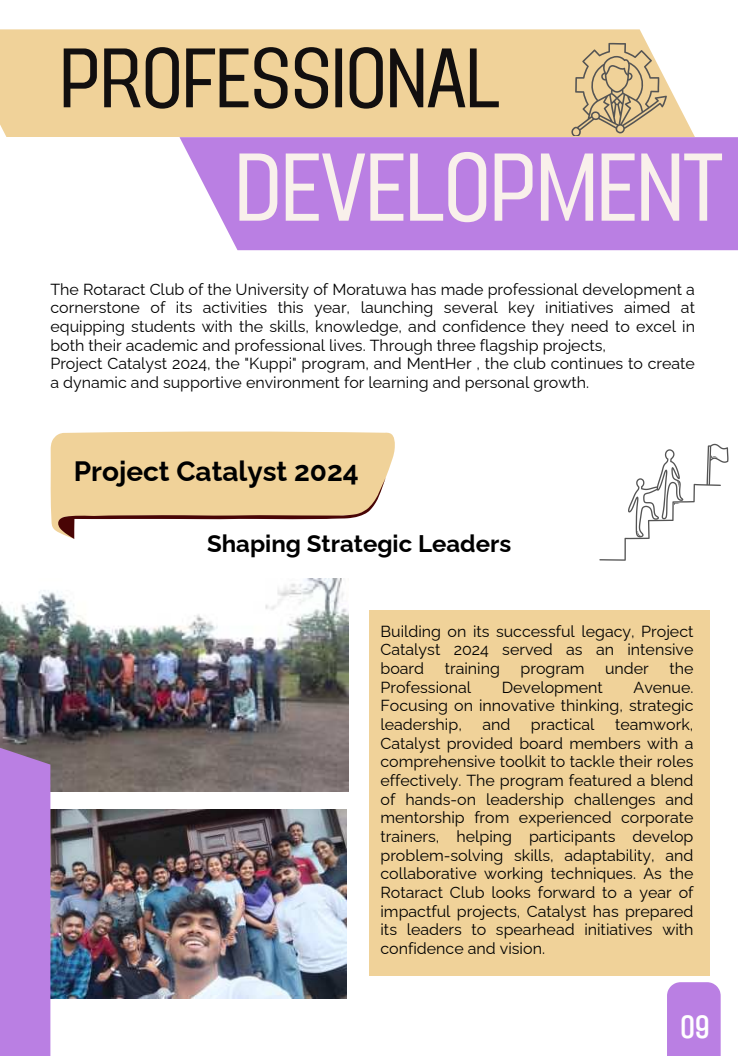
<style>
.page{position:relative;width:738px;height:1056px;background:#fff}
.page>*{position:absolute;margin:0;border:0;box-sizing:border-box;transform-origin:0 0}
.t1{font:96px "Adirek Sans 400";color:#f9f0eb}
.t2{font:84px "Adirek Sans 400";color:#120f0f}
.t3{font:32px "Adirek Sans 500";color:#fff}
.t4{font:700 28px "Raleway";color:#000}
.t5{font:700 24px "Raleway";color:#000}
.t6{font:16px/18.8px "Raleway";color:#000;text-align:justify}
</style>
<div class="page">
<div style="left:0;top:29px;width:695px;height:108px;background:#f0d299"></div>
<img style="left:0;top:578px;width:348px;height:213px">
<img style="left:50px;top:810px;width:296px;height:189px">
<div style="left:369px;top:611px;width:340px;height:365px;background:#f0d299"></div>
<div style="left:667px;top:982px;width:54px;height:74px;background:#ba7fe3"></div>
<div style="left:179px;top:137px;width:559px;height:113px;background:#ba7fe3"></div>
<svg style="left:50px;top:431px;width:345px;height:101px;background:#f0d49f"></svg>
<svg style="left:58px;top:478px;width:328px;height:61px"></svg>
<div style="left:0;top:709px;width:50px;height:347px;background:#ba7fe3"></div>
<svg style="left:599px;top:444px;width:129px;height:117px"></svg>
<svg style="left:571px;top:43px;width:96px;height:93px;background:#d5be91"></svg>
<h2 class="t2" style="left:60px;top:29px;width:441px">PROFESSIONAL</h2>
<h1 class="t1" style="left:235px;top:131px;width:489px">DEVELOPMENT</h1>
<p class="t6" style="left:50px;top:278px;width:646px;text-align:left">The Rotaract Club of the University of Moratuwa has made professional development a cornerstone of its activities this year, launching several key initiatives aimed at equipping students with the skills, knowledge, and confidence they need to excel in both their academic and professional lives. Through three flagship projects,<br>Project Catalyst 2024, the "Kuppi" program, and MentHer , the club continues to create a dynamic and supportive environment for learning and personal growth.</p>
<h3 class="t4" style="left:74px;top:448px;width:287px">Project Catalyst 2024</h3>
<h3 class="t5" style="left:207px;top:525px;width:306px">Shaping Strategic Leaders</h3>
<p class="t6" style="left:381px;top:620px;width:315px">Building on its successful legacy, Project Catalyst 2024 served as an intensive board</p>
<p class="t6" style="left:445px;top:657px;width:57px">training</p>
<p class="t6" style="left:521px;top:657px;width:65px">program</p>
<p class="t6" style="left:605px;top:657px;width:45px">under</p>
<p class="t6" style="left:669px;top:657px;width:26px">the</p>
<p class="t6" style="left:381px;top:676px;width:92px">Professional</p>
<p class="t6" style="left:502px;top:676px;width:103px">Development</p>
<p class="t6" style="left:381px;top:676px;width:315px;text-indent:253px">Avenue.<br>Focusing on innovative thinking, strategic leadership,</p>
<p class="t6" style="left:381px;top:713px;width:315px;text-indent:235px">teamwork, Catalyst provided board members with a comprehensive toolkit to tackle their roles effectively. The program featured a blend of hands-on leadership challenges and mentorship from experienced corporate trainers, helping participants develop problem-solving skills, adaptability, and collaborative working techniques. As the Rotaract Club looks forward to a year of impactful projects, Catalyst has prepared its leaders to spearhead initiatives with confidence and vision.</p>
<p class="t6" style="left:482px;top:713px;width:30px">and</p>
<p class="t6" style="left:531px;top:713px;width:65px">practical</p>
<h3 class="t3" style="left:681px;top:1009px;width:30px">09</h3>
</div>
